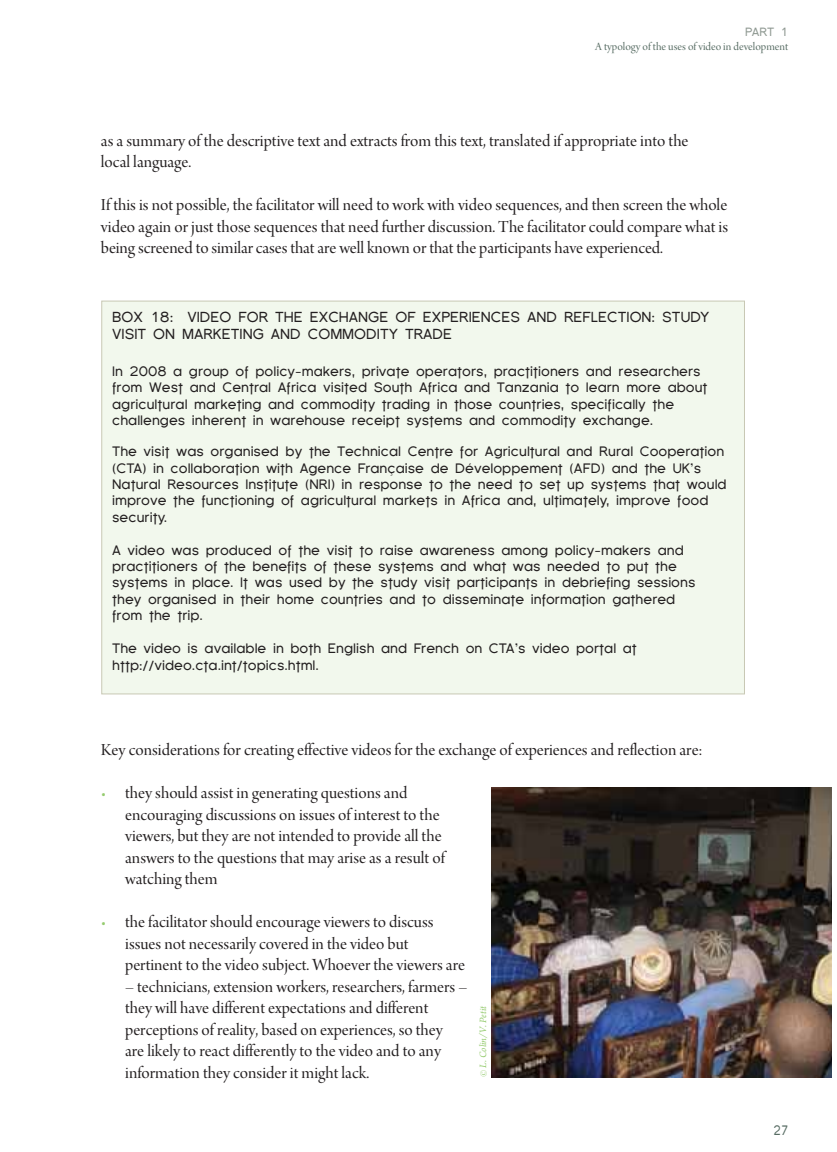
<style>
.page{position:relative;width:837px;height:1152px;background:#fff}
.page>*{position:absolute;margin:0;border:0;box-sizing:border-box;transform-origin:0 0}
.t1{font:17.85px/21.5px "Arno Pro Display";color:#231f20}
.t2{font:14.55px/17.4px "Florencesans";color:#231f20}
.t3{font:13.65px/16.4px "Florencesans";color:#231f20}
.t4{font:13.65px "Florencesans";color:#576c63;scale:.8 1}
.t5{font:12px "Arno Pro Display";color:#576c63}
.t6{font:12px "Florencesans";color:#8e9891}
.t7{font:italic 10.2px "Arno Pro";color:#95cb6f}
.s1{color:#95cb6f}
.s2{font-family:"Arno Pro Display";font-style:normal}
</style>
<div class="page">
<div style="left:102px;top:301px;width:642px;height:393px;background:#f2f8ed"></div>
<img style="left:491px;top:787px;width:341px;height:290px">
<p class="t6" style="left:745px;top:27px;width:45px">PART 1</p>
<p class="t5" style="left:595px;top:42px;width:194px">A typology of the uses of video in development</p>
<p class="t1" style="left:101px;top:131px;width:589px">as a summary of the descriptive text and extracts from this text, translated if appropriate into the local language.</p>
<p class="t1" style="left:101px;top:196px;width:628px;text-align:justify">If this is not possible, the facilitator will need to work with video sequences, and then screen the whole video again or just those sequences that need further discussion. The facilitator could compare what is being screened to similar cases that are well known or that the participants have experienced.</p>
<p class="t2" style="left:112px;top:309px;width:599px">BOX 18: VIDEO FOR THE EXCHANGE OF EXPERIENCES AND REFLECTION: STUDY<br>VISIT ON MARKETING AND COMMODITY TRADE</p>
<p class="t3" style="left:112px;top:364px;width:597px">In 2008 a group of policy-makers, private operators, practitioners and researchers from West and Central Africa visited South Africa and Tanzania to learn more about agricultural marketing and commodity trading in those countries, specifically the challenges inherent in warehouse receipt systems and commodity exchange.</p>
<p class="t3" style="left:112px;top:444px;width:616px">The visit was organised by the Technical Centre for Agricultural and Rural Cooperation (CTA) in collaboration with Agence Française de Développement (AFD) and the UK’s Natural Resources Institute (NRI) in response to the need to set up systems that would improve the functioning of agricultural markets in Africa and, ultimately, improve food security.</p>
<p class="t3" style="left:112px;top:543px;width:585px">A video was produced of the visit to raise awareness among policy-makers and practitioners of the benefits of these systems and what was needed to put the systems in place. It was used by the study visit participants in debriefing sessions they organised in their home countries and to disseminate information gathered from the trip.</p>
<p class="t3" style="left:112px;top:641px;width:526px">The video is available in both English and French on CTA’s video portal at http://video.cta.int/topics.html.</p>
<p class="t1" style="left:101px;top:741px;width:603px">Key considerations for creating effective videos for the exchange of experiences and reflection are:</p>
<p class="t1" style="left:125px;top:784px;width:321px;text-indent:-24px"><span class="s1">•</span> they should assist in generating questions and encouraging discussions on issues of interest to the viewers, but they are not intended to provide all the answers to the questions that may arise as a result of watching them</p>
<p class="t1" style="left:125px;top:913px;width:341px;text-indent:-24px"><span class="s1">•</span> the facilitator should encourage viewers to discuss issues not necessarily covered in the video but pertinent to the video subject. Whoever the viewers are</p>
<p class="t1" style="left:125px;top:977px;width:344px">– technicians, extension workers, researchers, farmers – they will have different expectations and different perceptions of reality, based on experiences, so they<br>are likely to react differently to the video and to any information they consider it might lack.</p>
<p class="t7" style="left:479px;top:1077px;width:73px;rotate:-90deg"><span class="s2">©</span> L. Colin/V. Petit</p>
<p class="t4" style="left:773px;top:1124px;width:20px">27</p>
</div>
